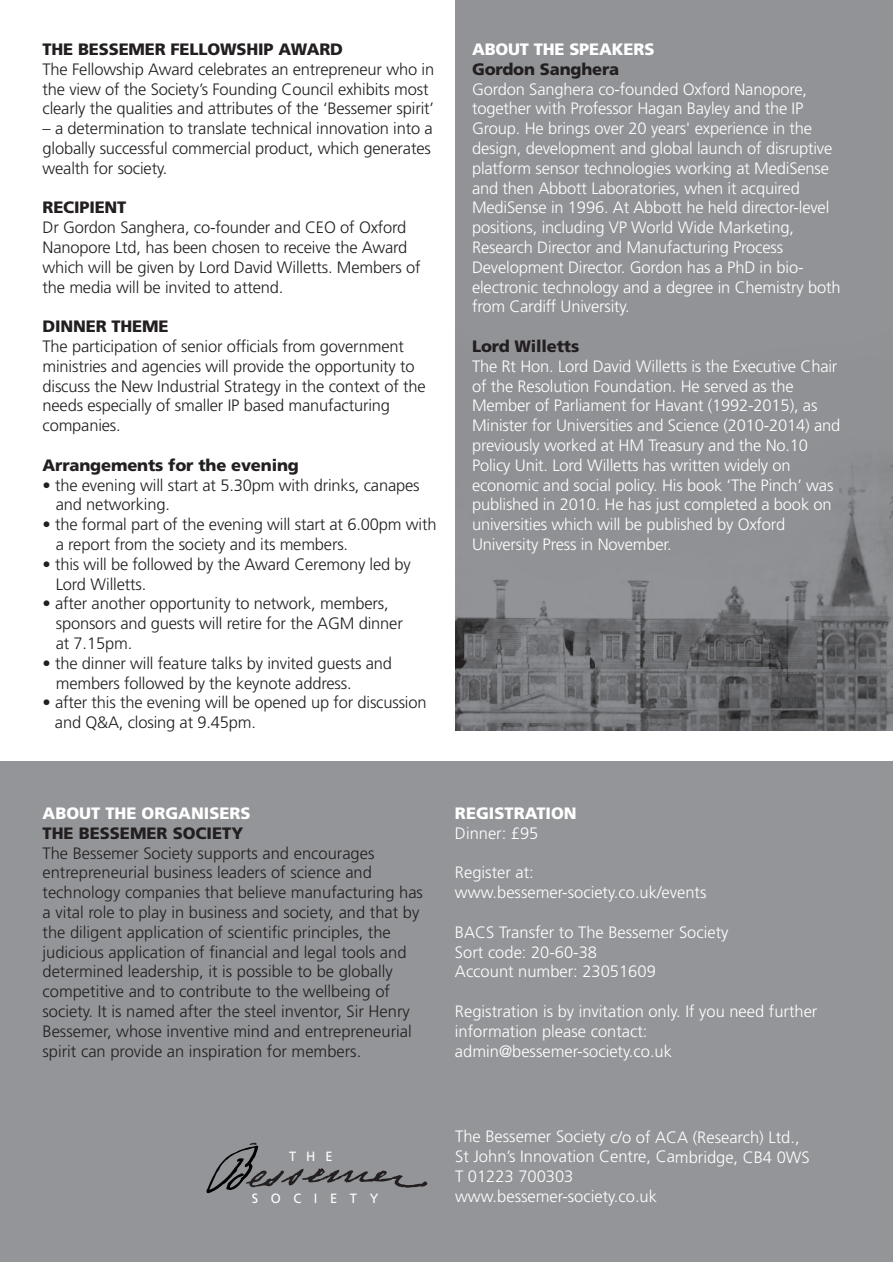
<style>
.page{position:relative;width:893px;height:1263px;background:#fff}
.page>*{position:absolute;margin:0;border:0;box-sizing:border-box;transform-origin:0 0}
.t1{font:300 16.5px/19.8px "Frutiger";letter-spacing:-.01em;color:#231f20}
.t2{font:300 16.5px/19.8px "Frutiger";letter-spacing:-.01em;color:#fff}
.t3{font:900 16.5px "Frutiger";letter-spacing:-.01em;color:#231f20}
.t4{font:900 16.5px "Frutiger";color:#fff}
.t5{font:13.35px "Frutiger";letter-spacing:.98em;color:#fff;scale:.96 1}
</style>
<div class="page">
<img style="left:455px;top:0;width:438px;height:730px">
<div style="left:0;top:761px;width:893px;height:501px;background:#939598"></div>
<svg style="left:206px;top:1143px;width:221px;height:50px"></svg>
<p class="t3" style="left:43px;top:43px;width:302px">THE BESSEMER FELLOWSHIP AWARD</p>
<p class="t1" style="left:43px;top:60px;width:393px">The Fellowship Award celebrates an entrepreneur who in the view of the Society’s Founding Council exhibits most clearly the qualities and attributes of the ‘Bessemer spirit’</p>
<p class="t1" style="left:43px;top:120px;width:392px;text-align:justify">– a determination to translate technical innovation into a globally successful commercial product, which generates wealth for society.</p>
<p class="t3" style="left:43px;top:201px;width:85px">RECIPIENT</p>
<p class="t1" style="left:43px;top:219px;width:380px">Dr Gordon Sanghera, co-founder and CEO of Oxford Nanopore Ltd, has been chosen to receive the Award which will be given by Lord David Willetts. Members of the media will be invited to attend.</p>
<p class="t3" style="left:43px;top:320px;width:128px">DINNER THEME</p>
<p class="t1" style="left:43px;top:338px;width:385px">The participation of senior officials from government ministries and agencies will provide the opportunity to discuss the New Industrial Strategy in the context of the needs especially of smaller IP based manufacturing companies.</p>
<p class="t3" style="left:43px;top:458px;width:258px">Arrangements for the evening</p>
<p class="t1" style="left:56px;top:476px;width:365px;text-indent:-13px">• the evening will start at 5.30pm with drinks, canapes and networking.</p>
<p class="t1" style="left:56px;top:516px;width:382px;text-indent:-13px">• the formal part of the evening will start at 6.00pm with a report from the society and its members.</p>
<p class="t1" style="left:56px;top:555px;width:357px;text-indent:-13px">• this will be followed by the Award Ceremony led by<br>Lord Willetts.</p>
<p class="t1" style="left:56px;top:595px;width:349px;text-indent:-13px">• after another opportunity to network, members, sponsors and guests will retire for the AGM dinner at 7.15pm.</p>
<p class="t1" style="left:56px;top:654px;width:338px;text-indent:-13px">• the dinner will feature talks by invited guests and members followed by the keynote address.</p>
<p class="t1" style="left:55px;top:694px;width:373px;text-indent:-12px">• after this the evening will be opened up for discussion and Q&amp;A, closing at 9.45pm.</p>
<p class="t4" style="left:472px;top:43px;width:184px">ABOUT THE SPEAKERS</p>
<p class="t3" style="left:472px;top:62px;width:149px">Gordon Sanghera</p>
<p class="t2" style="left:472px;top:80px;width:370px">Gordon Sanghera co-founded Oxford Nanopore, together with Professor Hagan Bayley and the IP Group. He brings over 20 years' experience in the design, development and global launch of disruptive platform sensor technologies working at MediSense and then Abbott Laboratories, when it acquired MediSense in 1996. At Abbott he held director-level positions, including VP World Wide Marketing, Research Director and Manufacturing Process Development Director. Gordon has a PhD in bio&shy;electronic technology and a degree in Chemistry both from Cardiff University.</p>
<p class="t3" style="left:472px;top:340px;width:109px">Lord Willetts</p>
<p class="t2" style="left:472px;top:357px;width:370px">The Rt Hon. Lord David Willetts is the Executive Chair of the Resolution Foundation. He served as the Member of Parliament for Havant (1992-2015), as Minister for Universities and Science (2010-2014) and previously worked at HM Treasury and the No.10<br>Policy Unit. Lord Willetts has written widely on economic and social policy. His book ‘The Pinch’ was published in 2010. He has just completed a book on universities which will be published by Oxford University Press in November.</p>
<p class="t4" style="left:43px;top:806px;width:210px">ABOUT THE ORGANISERS</p>
<p class="t3" style="left:43px;top:826px;width:202px">THE BESSEMER SOCIETY</p>
<p class="t1" style="left:43px;top:844px;width:382px">The Bessemer Society supports and encourages entrepreneurial business leaders of science and technology companies that believe manufacturing has a vital role to play in business and society, and that by the diligent application of scientific principles, the judicious application of financial and legal tools and determined leadership, it is possible to be globally competitive and to contribute to the wellbeing of society. It is named after the steel inventor, Sir Henry Bessemer, whose inventive mind and entrepreneurial spirit can provide an inspiration for members.</p>
<p class="t5" style="left:289px;top:1151px;width:47px">THE</p>
<p class="t5" style="left:252px;top:1193px;width:133px">SOCIETY</p>
<p class="t4" style="left:455px;top:806px;width:123px">REGISTRATION</p>
<p class="t2" style="left:455px;top:824px;width:85px">Dinner: £95</p>
<p class="t2" style="left:455px;top:864px;width:253px">Register at: www.bessemer-society.co.uk/events</p>
<p class="t2" style="left:455px;top:923px;width:275px">BACS Transfer to The Bessemer Society<br>Sort code: 20-60-38<br>Account number: 23051609</p>
<p class="t2" style="left:455px;top:1002px;width:364px">Registration is by invitation only. If you need further information please contact: admin@bessemer-society.co.uk</p>
<p class="t2" style="left:455px;top:1128px;width:356px">The Bessemer Society c/o of ACA (Research) Ltd., St John’s Innovation Centre, Cambridge, CB4 0WS T 01223 700303<br>www.bessemer-society.co.uk</p>
</div>
